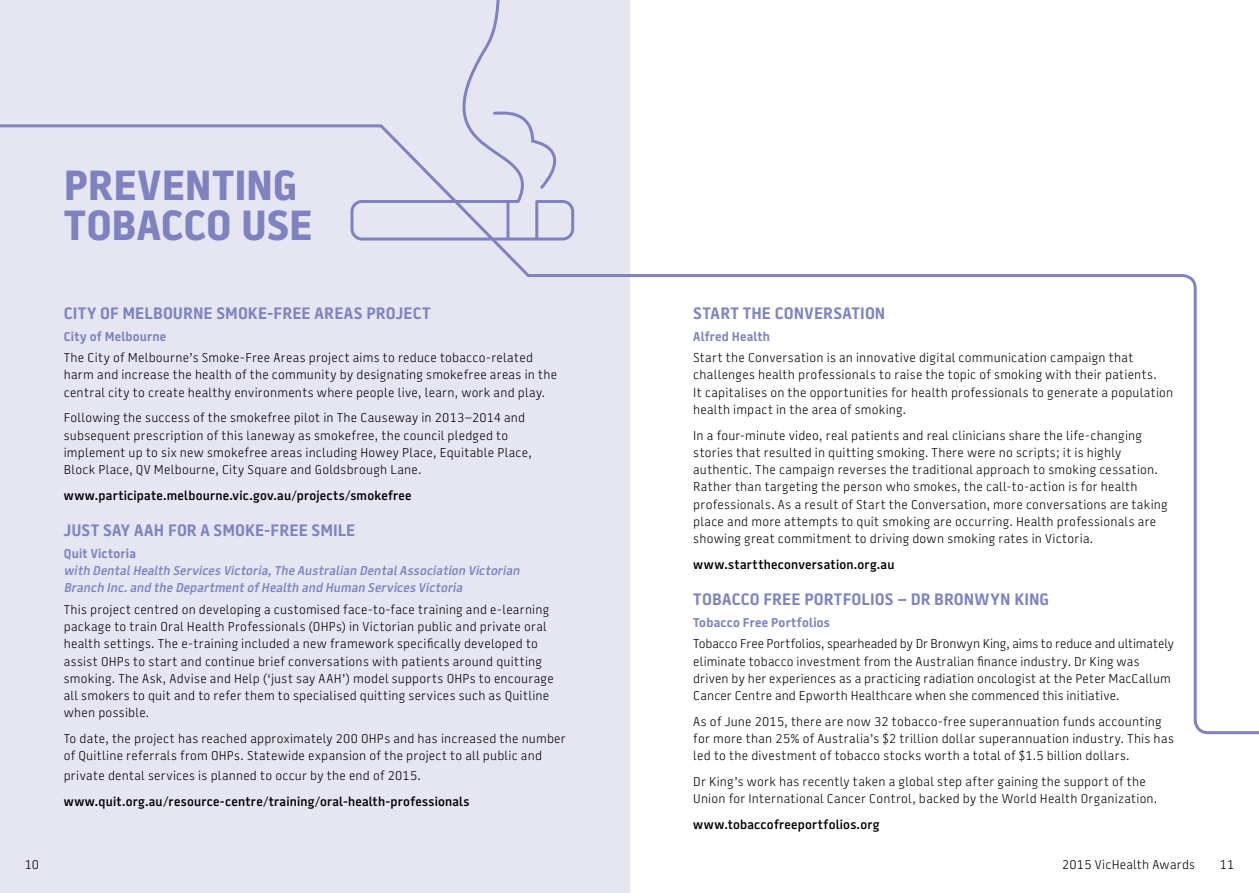
<style>
.page{position:relative;width:1259px;height:893px;background:#fff}
.page>*{position:absolute;margin:0;border:0;box-sizing:border-box;transform-origin:0 0}
.t1{font:800 42px/40.5px "Battersea";letter-spacing:.005em;color:#7e83bf}
.t2{font:700 16.5px "Battersea";letter-spacing:.01em;color:#7e83bf}
.t3{font:300 12.75px/17.2px "Battersea";letter-spacing:.02em;color:#000}
.t4{font:600 12.75px "Battersea";letter-spacing:.02em;color:#000}
.t5{font:italic 600 12.75px/17.2px "Battersea";color:#7e83bf}
.t6{font:700 12.75px "Battersea";letter-spacing:.015em;color:#7e83bf}
</style>
<div class="page">
<div style="left:0;top:0;width:629px;height:893px;background:#e6e6f3"></div>
<svg style="left:462px;top:0;width:38px;height:109px"></svg>
<svg style="left:0;top:109px;width:575px;height:165px"></svg>
<svg style="left:525px;top:273px;width:734px;height:463px"></svg>
<h1 class="t1" style="left:64px;top:167px;width:250px">PREVENTING<br>TOBACCO USE</h1>
<p class="t2" style="left:64px;top:302px;width:368px">CITY OF MELBOURNE SMOKE-FREE AREAS PROJECT</p>
<p class="t6" style="left:64px;top:327px;width:104px">City of Melbourne</p>
<p class="t3" style="left:64px;top:349px;width:495px">The City of Melbourne’s Smoke-Free Areas project aims to reduce tobacco-related harm and increase the health of the community by designating smokefree areas in the central city to create healthy environments where people live, learn, work and play.</p>
<p class="t3" style="left:64px;top:410px;width:469px">Following the success of the smokefree pilot in The Causeway in 2013–2014 and subsequent prescription of this laneway as smokefree, the council pledged to implement up to six new smokefree areas including Howey Place, Equitable Place, Block Place, QV Melbourne, City Square and Goldsbrough Lane.</p>
<p class="t4" style="left:64px;top:487px;width:349px">www.participate.melbourne.vic.gov.au/projects/smokefree</p>
<p class="t2" style="left:64px;top:519px;width:293px">JUST SAY AAH FOR A SMOKE-FREE SMILE</p>
<p class="t6" style="left:64px;top:545px;width:74px">Quit Victoria</p>
<p class="t5" style="left:64px;top:562px;width:460px">with DentalHealth ServicesVictoria,The Australian DentalAssociation Victorian<br>Branch Inc.and the DepartmentofHealth and Human ServicesVictoria</p>
<p class="t3" style="left:64px;top:601px;width:491px">This project centred on developing a customised face-to-face training and e-learning package to train Oral Health Professionals (OHPs) in Victorian public and private oral health settings. The e-training included a new framework specifically developed to assist OHPs to start and continue brief conversations with patients around quitting smoking. The Ask, Advise and Help (‘just say AAH’) model supports OHPs to encourage all smokers to quit and to refer them to specialised quitting services such as Quitline when possible.</p>
<p class="t3" style="left:64px;top:730px;width:503px">To date, the project has reached approximately 200 OHPs and has increased the number of Quitline referrals from OHPs. Statewide expansion of the project to all public and</p>
<p class="t3" style="left:64px;top:767px;width:358px">private dental services is planned to occur by the end of 2015.</p>
<p class="t4" style="left:64px;top:793px;width:407px">www.quit.org.au/resource-centre/training/oral-health-professionals</p>
<p class="t2" style="left:693px;top:302px;width:194px">START THE CONVERSATION</p>
<p class="t6" style="left:693px;top:327px;width:78px">Alfred Health</p>
<p class="t3" style="left:693px;top:349px;width:481px">Start the Conversation is an innovative digital communication campaign that challenges health professionals to raise the topic of smoking with their patients.<br>It capitalises on the opportunities for health professionals to generate a population health impact in the area of smoking.</p>
<p class="t3" style="left:693px;top:427px;width:476px">In a four-minute video, real patients and real clinicians share the life-changing stories that resulted in quitting smoking. There were no scripts; it is highly authentic. The campaign reverses the traditional approach to smoking cessation.<br>Rather than targeting the person who smokes, the call-to-action is for health professionals. As a result of Start the Conversation, more conversations are taking place and more attempts to quit smoking are occurring. Health professionals are showing great commitment to driving down smoking rates in Victoria.</p>
<p class="t4" style="left:693px;top:556px;width:203px">www.starttheconversation.org.au</p>
<p class="t2" style="left:693px;top:588px;width:357px">TOBACCO FREE PORTFOLIOS – DR BRONWYN KING</p>
<p class="t6" style="left:693px;top:614px;width:138px">Tobacco Free Portfolios</p>
<p class="t3" style="left:693px;top:636px;width:482px">Tobacco Free Portfolios, spearheaded by Dr Bronwyn King, aims to reduce and ultimately eliminate tobacco investment from the Australian finance industry. Dr King was driven by her experiences as a practicing radiation oncologist at the Peter MacCallum Cancer Centre and Epworth Healthcare when she commenced this initiative.</p>
<p class="t3" style="left:693px;top:713px;width:482px">As of June 2015, there are now 32 tobacco-free superannuation funds accounting for more than 25% of Australia’s $2 trillion dollar superannuation industry. This has led to the divestment of tobacco stocks worth a total of $1.5 billion dollars.</p>
<p class="t3" style="left:693px;top:773px;width:465px">Dr King’s work has recently taken a global step after gaining the support of the<br>Union for International Cancer Control, backed by the World Health Organization.</p>
<p class="t4" style="left:693px;top:816px;width:188px">www.tobaccofreeportfolios.org</p>
<p class="t3" style="left:25px;top:856px;width:16px">10</p>
<p class="t3" style="left:1062px;top:856px;width:134px">2015 VicHealth Awards</p>
<p class="t3" style="left:1220px;top:856px;width:16px">11</p>
</div>
